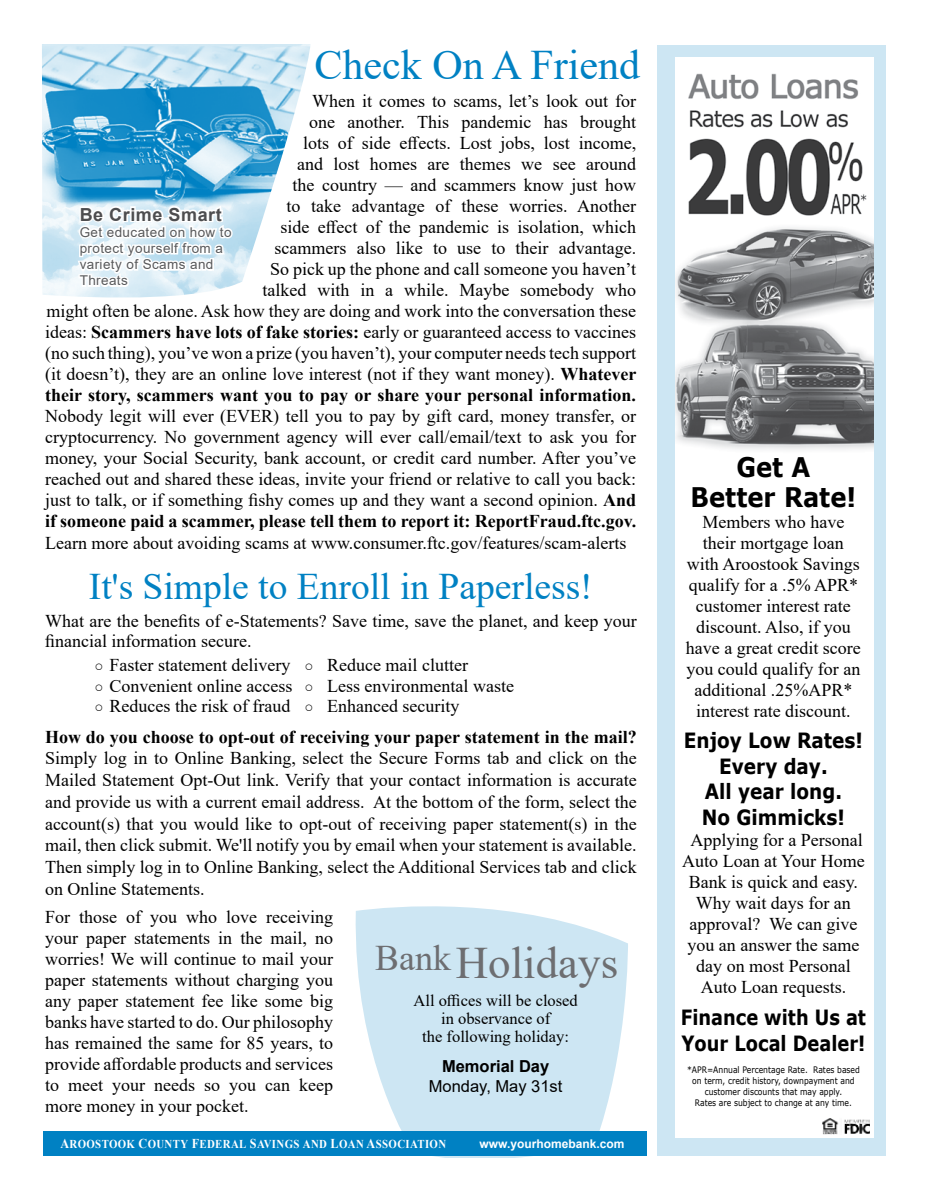
<style>
.page{position:relative;width:932px;height:1202px;background:#fff}
.page>*{position:absolute;margin:0;border:0;box-sizing:border-box;transform-origin:0 0}
.t1{font:45px "Times New Roman";color:#6d6e71}
.t2{font:42px "Times New Roman";color:#0081c3}
.t3{font:37.5px "Times New Roman";color:#0081c3}
.t4{font:700 27px/30px "Verdana";color:#000;text-align:center;scale:.9 1}
.t5{font:700 21px/25.5px "Verdana";color:#000;text-align:center;scale:.88 1}
.t6{font:700 21px/25.2px "Verdana";color:#000;scale:.85 1}
.t7{font:18px/21px "Times New Roman";color:#000;text-align:justify}
.t8{font:700 18px/30.8px "Times New Roman";color:#000}
.t9{font:700 18px "Arial";letter-spacing:.03em;color:#4d4d4f}
.t10{font:16.5px/18px "Times New Roman";color:#000;text-align:center}
.t11{font:16.5px "Arial";color:#000}
.t12{font:700 16.5px "Arial";color:#000}
.t13{font:13.5px/16.2px "Arial";letter-spacing:.03em;color:#58595b}
.t14{font:700 12px "Times New Roman";letter-spacing:.035em;color:#fff;scale:.9 1}
.t15{font:700 12px "Arial";color:#fff}
.t16{font:9px/10.8px "Verdana";color:#000;text-align:center;scale:.85 1}
.s1{font-weight:700}
.s2{font-family:"Arial";font-weight:700;font-size:15px}
.s3{font-family:"Arial";font-size:15px}
.s4{font-weight:400}
.s5{font-size:13.5px}
</style>
<div class="page">
<svg style="left:42px;top:44px;width:269px;height:254px"></svg>
<div style="left:658px;top:45px;width:228px;height:1110px;background:#cde6f3"></div>
<svg style="left:356px;top:906px;width:272px;height:251px;background:#d2e8f4"></svg>
<div style="left:43px;top:1131px;width:603px;height:24px;background:#0081c3"></div>
<svg style="left:75px;top:196px;width:160px;height:95px"></svg>
<img style="left:675px;top:57px;width:198px;height:1080px">
<img style="left:821px;top:1117px;width:48px;height:17px">
<h2 class="t2" style="left:314px;top:36px;width:327px">Check On A Friend</h2>
<p class="t7" style="left:45px;top:90px;width:593px;text-align:right">When it comes to scams, let’s look out for<br>one another. This pandemic has brought<br>lots of side effects. Lost jobs, lost income,<br>and lost homes are themes we see around<br>the country — and scammers know just how<br>to take advantage of these worries. Another<br>side effect of the pandemic is isolation, which<br>scammers also like to use to their advantage.<br>So pick up the phone and call someone you haven’t<br>talked with in a while. Maybe somebody who<br>might often be alone. Ask how they are doing and work into the conversation these ideas: <span class="s1">Scammers have lots of fake stories:</span> early or guaranteed access to vaccines (no such thing), you’ve won a prize (you haven’t), your computer needs tech support (it doesn’t), they are an online love interest (not if they want money). <span class="s1">Whatever their story, scammers want you to pay or share your personal information.</span></p>
<p class="t7" style="left:45px;top:405px;width:593px">Nobody legit will ever (EVER) tell you to pay by gift card, money transfer, or cryptocurrency. No government agency will ever call/email/text to ask you for money, your Social Security, bank account, or credit card number. After you’ve reached out and shared these ideas, invite your friend or relative to call you back: just to talk, or if something fishy comes up and they want a second opinion. <span class="s1">And if someone paid a scammer, please tell them to report it: ReportFraud.ftc.gov.</span></p>
<p class="t7" style="left:45px;top:532px;width:583px">Learn more about avoiding scams at www.consumer.ftc.gov/features/scam-alerts</p>
<p class="t9" style="left:80px;top:202px;width:144px">Be Crime Smart</p>
<p class="t13" style="left:80px;top:224px;width:153px">Get educated on how to protect yourself from a variety of Scams and<br>Threats</p>
<h3 class="t3" style="left:89px;top:559px;width:505px">It's Simple to Enroll in Paperless!</h3>
<p class="t7" style="left:45px;top:611px;width:593px;line-height:19.5px">What are the benefits of e-Statements? Save time, save the planet, and keep your financial information secure.</p>
<p class="t7" style="left:94px;top:654px;width:375px"><span class="s2">○</span> Faster statement delivery <span class="s2">○</span> Reduce mail clutter</p>
<p class="t7" style="left:94px;top:674px;width:421px"><span class="s2">○</span> Convenient online access <span class="s2">○</span> Less environmental waste</p>
<p class="t8" style="left:45px;top:690px;width:593px;text-indent:50px"><span class="s3">○</span> <span class="s4">Reduces the risk of fraud</span> <span class="s3">○</span> <span class="s4">Enhanced security<br></span>How do you choose to opt-out of receiving your paper statement in the mail?</p>
<p class="t7" style="left:45px;top:747px;width:593px;line-height:21.8px">Simply log in to Online Banking, select the Secure Forms tab and click on the Mailed Statement Opt-Out link. Verify that your contact information is accurate and provide us with a current email address. At the bottom of the form, select the account(s) that you would like to opt-out of receiving paper statement(s) in the mail, then click submit. We'll notify you by email when your statement is available.<br>Then simply log in to Online Banking, select the Additional Services tab and click on Online Statements.</p>
<p class="t7" style="left:45px;top:906px;width:290px">For those of you who love receiving your paper statements in the mail, no worries! We will continue to mail your paper statements without charging you any paper statement fee like some big banks have started to do. Our philosophy has remained the same for 85 years, to provide affordable products and services to meet your needs so you can keep more money in your pocket.</p>
<h1 class="t1" style="left:375px;top:931px;width:244px"><sup>Bank</sup>Holidays</h1>
<p class="t10" style="left:413px;top:991px;width:166px">All offices will be closed in observance of<br>the following holiday:</p>
<p class="t12" style="left:442px;top:1055px;width:109px">Memorial Day</p>
<p class="t11" style="left:429px;top:1074px;width:135px">Monday, May 31st</p>
<p class="t14" style="left:60px;top:1135px;width:430px"><span class="s5">A</span>ROOSTOOK <span class="s5">C</span>OUNTY <span class="s5">F</span>EDERAL <span class="s5">S</span>AVINGS AND <span class="s5">L</span>OAN <span class="s5">A</span>SSOCIATION</p>
<p class="t15" style="left:479px;top:1135px;width:146px">www.yourhomebank.com</p>
<h3 class="t4" style="left:690px;top:451px;width:185px">Get A<br>Better Rate!</h3>
<p class="t7" style="left:686px;top:510px;width:176px;text-align:center">Members who have their mortgage loan with Aroostook Savings qualify for a .5% APR* customer interest rate discount. Also, if you have a great credit score you could qualify for an additional .25%APR* interest rate discount.</p>
<p class="t5" style="left:684px;top:727px;width:205px">Enjoy Low Rates!<br>Every day.<br>All year long.<br>No Gimmicks!</p>
<p class="t7" style="left:682px;top:828px;width:184px;text-align:center">Applying for a Personal<br>Auto Loan at Your Home<br>Bank is quick and easy.<br>Why wait days for an approval? We can give you an answer the same day on most Personal<br>Auto Loan requests.</p>
<p class="t6" style="left:681px;top:1004px;width:219px">Finance with Us at<br>Your Local Dealer!</p>
<p class="t16" style="left:687px;top:1064px;width:205px">*APR=Annual Percentage Rate. Rates based on term, credit history, downpayment and customer discounts that may apply.<br>Rates are subject to change at any time.</p>
</div>
